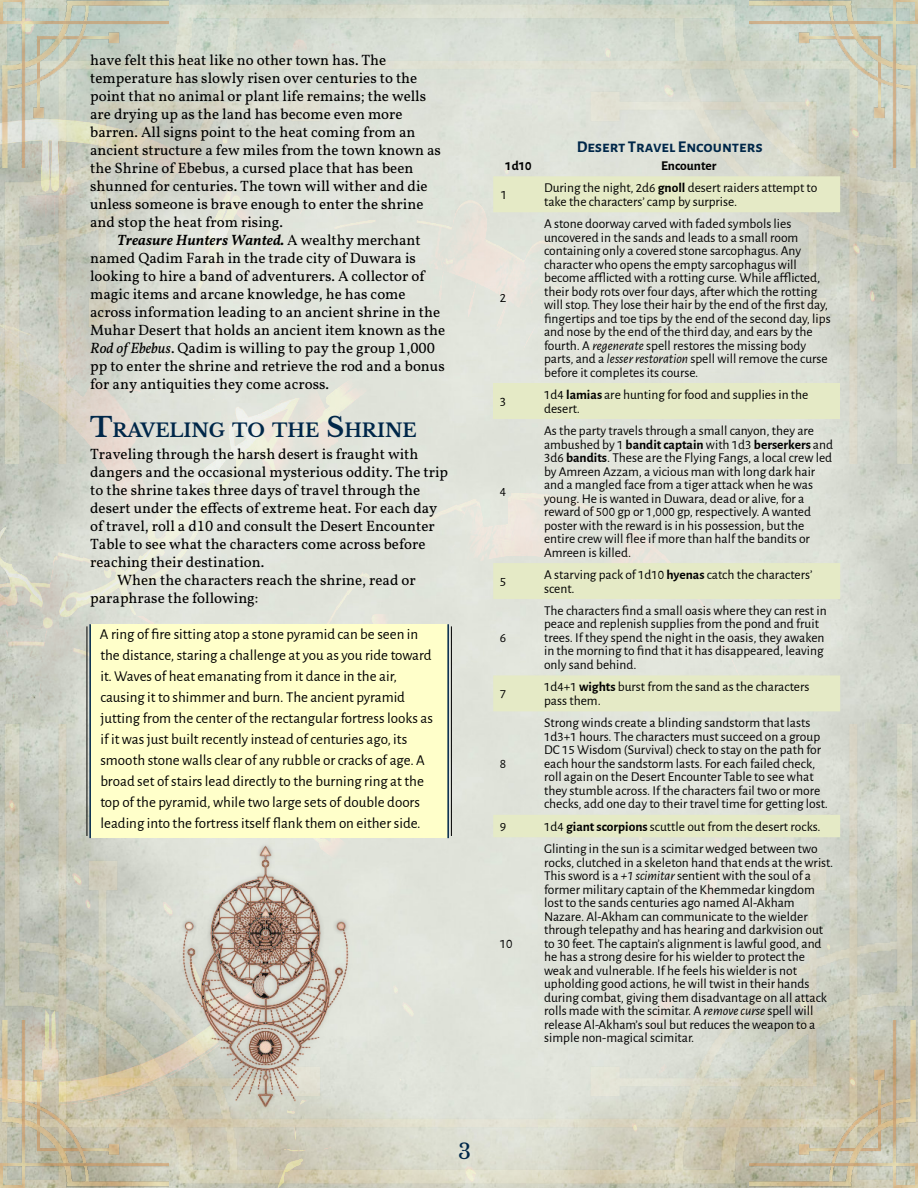
<style>
.page{position:relative;width:918px;height:1188px;background:#fff}
.page>*{position:absolute;margin:0;border:0;box-sizing:border-box;transform-origin:0 0}
.t1{font:21px "Libre Baskerville";color:#002749}
.t2{font:700 18.6px "Libre Baskerville";color:#002749}
.t3{font:700 16.5px "Alegreya Sans";color:#002749}
.t4{font:15px/18px "Vollkorn";color:#000}
.t5{font:15px/21px "Alegreya Sans";color:#000}
.t6{font:13.5px/13.5px "Alegreya Sans";color:#000}
.t7{font:700 13.5px "Alegreya Sans";color:#000}
.s1{font-weight:600;font-style:italic}
.s2{font-style:italic}
.s3{font-size:27px}
.s4{font-weight:700}
</style>
<div class="page">
<img style="left:0;top:463px;width:905px;height:262px">
<img style="left:0;top:0;width:918px;height:463px">
<img style="left:750px;top:0;width:168px;height:168px">
<img style="left:0;top:0;width:168px;height:168px">
<img style="left:0;top:725px;width:918px;height:463px">
<img style="left:750px;top:1020px;width:168px;height:168px">
<img style="left:0;top:1020px;width:168px;height:168px">
<div style="left:90px;top:624px;width:358px;height:214px;background:#ffffca"></div>
<hr style="left:447px;top:624px;width:2px;height:214px;background:#002749">
<hr style="left:89px;top:624px;width:2px;height:214px;background:#002749">
<hr style="left:451px;top:626px;width:1px;height:210px;background:#000">
<hr style="left:87px;top:626px;width:1px;height:210px;background:#000">
<svg style="left:493px;top:176px;width:347px;height:661px;background:#e0e4d5"></svg>
<div style="left:493px;top:383px;width:347px;height:36px;background:#e5eac6"></div>
<img style="left:179px;top:842px;width:172px;height:268px">
<p class="t4" style="left:90px;top:52px;width:352px">have felt this heat like no other town has. The temperature has slowly risen over centuries to the point that no animal or plant life remains; the wells are drying up as the land has become even more barren. All signs point to the heat coming from an ancient structure a few miles from the town known as the Shrine of Ebebus, a cursed place that has been shunned for centuries. The town will wither and die unless someone is brave enough to enter the shrine and stop the heat from rising.</p>
<p class="t4" style="left:90px;top:232px;width:356px;text-indent:27px"><span class="s1">Treasure Hunters Wanted.</span> A wealthy merchant named Qadim Farah in the trade city of Duwara is looking to hire a band of adventurers. A collector of magic items and arcane knowledge, he has come across information leading to an ancient shrine in the Muhar Desert that holds an ancient item known as the <span class="s2">Rod of Ebebus</span>. Qadim is willing to pay the group 1,000 pp to enter the shrine and retrieve the rod and a bonus for any antiquities they come across.</p>
<h2 class="t2" style="left:90px;top:419px;width:328px"><span class="s3">T</span>RAVELING TO THE <span class="s3">S</span>HRINE</h2>
<p class="t4" style="left:90px;top:446px;width:330px">Traveling through the harsh desert is fraught with</p>
<p class="t4" style="left:90px;top:464px;width:359px">dangers and the occasional mysterious oddity. The trip</p>
<p class="t4" style="left:90px;top:482px;width:331px">to the shrine takes three days of travel through the</p>
<p class="t4" style="left:90px;top:500px;width:349px">desert under the effects of extreme heat. For each day</p>
<p class="t4" style="left:90px;top:518px;width:346px">of travel, roll a d10 and consult the Desert Encounter</p>
<p class="t4" style="left:90px;top:536px;width:337px">Table to see what the characters come across before</p>
<p class="t4" style="left:90px;top:554px;width:176px">reaching their destination.</p>
<p class="t4" style="left:117px;top:572px;width:300px">When the characters reach the shrine, read or</p>
<p class="t4" style="left:90px;top:590px;width:170px">paraphrase the following:</p>
<p class="t5" style="left:100px;top:624px;width:335px">A ring of fire sitting atop a stone pyramid can be seen in the distance, staring a challenge at you as you ride toward it. Waves of heat emanating from it dance in the air, causing it to shimmer and burn. The ancient pyramid jutting from the center of the rectangular fortress looks as if it was just built recently instead of centuries ago, its smooth stone walls clear of any rubble or cracks of age. A broad set of stairs lead directly to the burning ring at the top of the pyramid, while two large sets of double doors leading into the fortress itself flank them on either side.</p>
<p class="t3" style="left:577px;top:139px;width:188px">Desert Travel Encounters</p>
<p class="t7" style="left:505px;top:159px;width:28px">1d10</p>
<p class="t7" style="left:661px;top:159px;width:57px">Encounter</p>
<p class="t6" style="left:501px;top:188px;width:8px">1</p>
<p class="t6" style="left:544px;top:181px;width:275px">During the night, 2d6 <span class="s4">gnoll</span> desert raiders attempt to take the characters’ camp by surprise.</p>
<p class="t6" style="left:500px;top:292px;width:8px">2</p>
<p class="t6" style="left:544px;top:217px;width:288px">A stone doorway carved with faded symbols lies uncovered in the sands and leads to a small room containing only a covered stone sarcophagus. Any character who opens the empty sarcophagus will become afflicted with a rotting curse. While afflicted, their body rots over four days, after which the rotting will stop. They lose their hair by the end of the first day, fingertips and toe tips by the end of the second day, lips and nose by the end of the third day, and ears by the fourth. A <span class="s2">regenerate</span> spell restores the missing body parts, and a <span class="s2">lesser restoration</span> spell will remove the curse before it completes its course.</p>
<p class="t6" style="left:500px;top:395px;width:8px">3</p>
<p class="t6" style="left:544px;top:388px;width:266px">1d4 <span class="s4">lamias</span> are hunting for food and supplies in the desert.</p>
<p class="t6" style="left:500px;top:485px;width:8px">4</p>
<p class="t6" style="left:544px;top:424px;width:290px">As the party travels through a small canyon, they are ambushed by 1 <span class="s4">bandit captain</span> with 1d3 <span class="s4">berserkers</span> and 3d6 <span class="s4">bandits</span>. These are the Flying Fangs, a local crew led by Amreen Azzam, a vicious man with long dark hair and a mangled face from a tiger attack when he was young. He is wanted in Duwara, dead or alive, for a reward of 500 gp or 1,000 gp, respectively. A wanted poster with the reward is in his possession, but the entire crew will flee if more than half the bandits or Amreen is killed.</p>
<p class="t6" style="left:500px;top:575px;width:8px">5</p>
<p class="t6" style="left:544px;top:568px;width:270px">A starving pack of 1d10 <span class="s4">hyenas</span> catch the characters’ scent.</p>
<p class="t6" style="left:500px;top:631px;width:8px">6</p>
<p class="t6" style="left:544px;top:604px;width:284px">The characters find a small oasis where they can rest in peace and replenish supplies from the pond and fruit trees. If they spend the night in the oasis, they awaken in the morning to find that it has disappeared, leaving only sand behind.</p>
<p class="t6" style="left:500px;top:687px;width:8px">7</p>
<p class="t6" style="left:544px;top:681px;width:267px">1d4+1 <span class="s4">wights</span> burst from the sand as the characters pass them.</p>
<p class="t6" style="left:500px;top:757px;width:8px">8</p>
<p class="t6" style="left:544px;top:717px;width:285px">Strong winds create a blinding sandstorm that lasts 1d3+1 hours. The characters must succeed on a group DC 15 Wisdom (Survival) check to stay on the path for each hour the sandstorm lasts. For each failed check, roll again on the Desert Encounter Table to see what they stumble across. If the characters fail two or more checks, add one day to their travel time for getting lost.</p>
<p class="t6" style="left:500px;top:820px;width:8px">9</p>
<p class="t6" style="left:544px;top:820px;width:278px">1d4 <span class="s4">giant scorpions</span> scuttle out from the desert rocks.</p>
<p class="t6" style="left:500px;top:937px;width:14px">10</p>
<p class="t6" style="left:544px;top:842px;width:291px">Glinting in the sun is a scimitar wedged between two rocks, clutched in a skeleton hand that ends at the wrist.<br>This sword is a <span class="s2">+1 scimitar</span> sentient with the soul of a former military captain of the Khemmedar kingdom lost to the sands centuries ago named Al-Akham Nazare. Al-Akham can communicate to the wielder through telepathy and has hearing and darkvision out to 30 feet. The captain’s alignment is lawful good, and he has a strong desire for his wielder to protect the weak and vulnerable. If he feels his wielder is not upholding good actions, he will twist in their hands during combat, giving them disadvantage on all attack rolls made with the scimitar. A <span class="s2">remove curse</span> spell will release Al-Akham’s soul but reduces the weapon to a simple non-magical scimitar.</p>
<h1 class="t1" style="left:458px;top:1139px;width:14px">3</h1>
</div>
